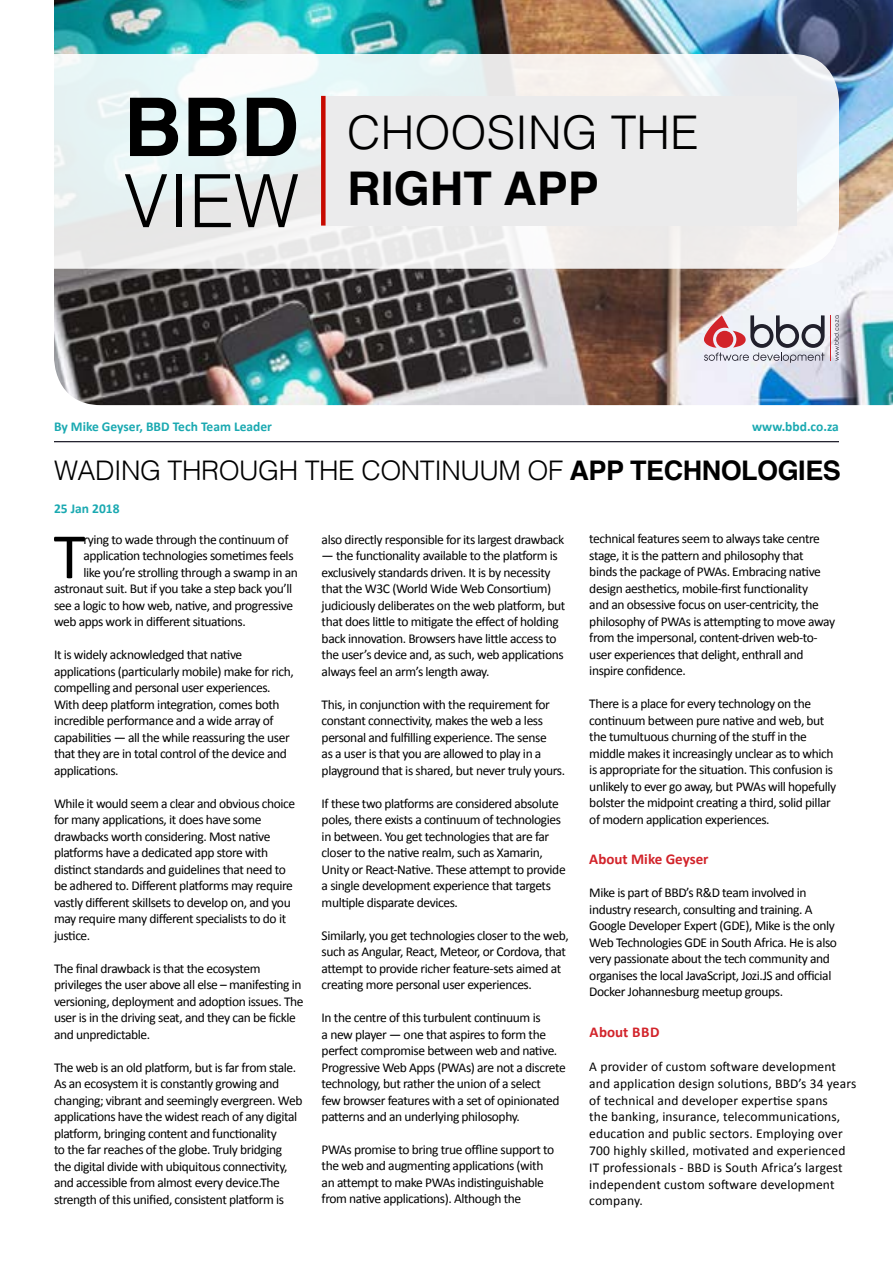
<style>
.page{position:relative;width:893px;height:1263px;background:#fff}
.page>*{position:absolute;margin:0;border:0;box-sizing:border-box;transform-origin:0 0}
.t1{font:700 81px "Helvetica";color:#000}
.t2{font:300 73.5px "Helvetica";color:#000}
.t3{font:65.55px "Calibri";color:#000}
.t4{font:300 46.5px "Helvetica";color:#000}
.t5{font:700 46.5px "Helvetica";color:#000}
.t6{font:300 27px "Helvetica";letter-spacing:-.02em;color:#000}
.t7{font:700 15px "Calibri";color:#d2232a}
.t8{font:13.5px/16.5px "Calibri";letter-spacing:-.03em;color:#000}
.t9{font:13.5px/16.8px "Calibri";letter-spacing:.01em;color:#000}
.t10{font:700 13.5px "Calibri";color:#1aa9b1}
.t11{font:5.85px "BBD Nue Font";color:#21202c}
.s1{font-weight:700}
</style>
<div class="page">
<img style="left:54px;top:0;width:839px;height:405px">
<hr style="left:54px;top:441px;width:785px;height:1px;background:#21202c">
<svg style="left:54px;top:54px;width:785px;height:215px"></svg>
<div style="left:326px;top:96px;width:471px;height:130px;background:#ebebec"></div>
<div style="left:321px;top:96px;width:5px;height:130px;background:#c70a00"></div>
<svg style="left:704px;top:315px;width:121px;height:48px"></svg>
<hr style="left:830px;top:315px;width:1px;height:46px;background:#d2232a">
<h1 class="t1" style="left:124px;top:62px;width:177px">BBD</h1>
<h2 class="t2" style="left:124px;top:138px;width:177px">VIEW</h2>
<h3 class="t4" style="left:347px;top:93px;width:353px">CHOOSING THE</h3>
<h3 class="t5" style="left:347px;top:151px;width:253px">RIGHT APP</h3>
<p class="t11" style="left:833px;top:361px;width:47px;rotate:-90deg">www.bbd.co.za</p>
<p class="t10" style="left:54px;top:418px;width:220px">By Mike Geyser, BBD Tech Team Leader</p>
<p class="t10" style="left:752px;top:418px;width:88px">www.bbd.co.za</p>
<h3 class="t6" style="left:54px;top:447px;width:788px">WADING THROUGH THE CONTINUUM OF <span class="s1">APP TECHNOLOGIES</span></h3>
<p class="t10" style="left:54px;top:500px;width:67px">25 Jan 2018</p>
<h3 class="t3" style="left:54px;top:516px;width:33px">T</h3>
<p class="t8" style="left:83px;top:530px;width:206px">rying to wade through the continuum of</p>
<p class="t8" style="left:83px;top:547px;width:212px">application technologies sometimes feels</p>
<p class="t8" style="left:83px;top:563px;width:216px">like you’re strolling through a swamp in an</p>
<p class="t8" style="left:54px;top:580px;width:240px">astronaut suit. But if you take a step back you’ll</p>
<p class="t8" style="left:54px;top:596px;width:241px">see a logic to how web, native, and progressive</p>
<p class="t8" style="left:54px;top:613px;width:193px">web apps work in different situations.</p>
<p class="t8" style="left:54px;top:646px;width:241px">It is widely acknowledged that native applications (particularly mobile) make for rich, compelling and personal user experiences.<br>With deep platform integration, comes both incredible performance and a wide array of capabilities — all the while reassuring the user that they are in total control of the device and applications.</p>
<p class="t8" style="left:54px;top:794px;width:243px">While it would seem a clear and obvious choice for many applications, it does have some drawbacks worth considering. Most native platforms have a dedicated app store with distinct standards and guidelines that need to be adhered to. Different platforms may require vastly different skillsets to develop on, and you may require many different specialists to do it justice.</p>
<p class="t8" style="left:54px;top:959px;width:251px">The final drawback is that the ecosystem privileges the user above all else – manifesting in versioning, deployment and adoption issues. The user is in the driving seat, and they can be fickle and unpredictable.</p>
<p class="t8" style="left:54px;top:1058px;width:250px">The web is an old platform, but is far from stale.<br>As an ecosystem it is constantly growing and changing; vibrant and seemingly evergreen. Web applications have the widest reach of any digital platform, bringing content and functionality<br>to the far reaches of the globe. Truly bridging the digital divide with ubiquitous connectivity, and accessible from almost every device.The strength of this unified, consistent platform is</p>
<p class="t8" style="left:322px;top:530px;width:244px">also directly responsible for its largest drawback</p>
<p class="t8" style="left:322px;top:547px;width:245px">— the functionality available to the platform is exclusively standards driven. It is by necessity that the W3C (World Wide Web Consortium) judiciously deliberates on the web platform, but that does little to mitigate the effect of holding back innovation. Browsers have little access to the user’s device and, as such, web applications always feel an arm’s length away.</p>
<p class="t8" style="left:322px;top:695px;width:245px">This, in conjunction with the requirement for constant connectivity, makes the web a less personal and fulfilling experience. The sense<br>as a user is that you are allowed to play in a playground that is shared, but never truly yours.</p>
<p class="t8" style="left:322px;top:794px;width:246px">If these two platforms are considered absolute poles, there exists a continuum of technologies in between. You get technologies that are far closer to the native realm, such as Xamarin, Unity or React-Native. These attempt to provide a single development experience that targets multiple disparate devices.</p>
<p class="t8" style="left:322px;top:926px;width:249px">Similarly, you get technologies closer to the web, such as Angular, React, Meteor, or Cordova, that attempt to provide richer feature-sets aimed at creating more personal user experiences.</p>
<p class="t8" style="left:322px;top:1009px;width:246px">In the centre of this turbulent continuum is<br>a new player — one that aspires to form the perfect compromise between web and native.<br>Progressive Web Apps (PWAs) are not a discrete technology, but rather the union of a select<br>few browser features with a set of opinionated patterns and an underlying philosophy.</p>
<p class="t8" style="left:322px;top:1140px;width:234px">PWAs promise to bring true offline support to the web and augmenting applications (with an attempt to make PWAs indistinguishable from native applications). Although the</p>
<p class="t8" style="left:589px;top:530px;width:247px">technical features seem to always take centre stage, it is the pattern and philosophy that<br>binds the package of PWAs. Embracing native design aesthetics, mobile-first functionality<br>and an obsessive focus on user-centricity, the philosophy of PWAs is attempting to move away from the impersonal, content-driven web-to&shy;user experiences that delight, enthrall and inspire confidence.</p>
<p class="t8" style="left:589px;top:695px;width:248px">There is a place for every technology on the continuum between pure native and web, but the tumultuous churning of the stuff in the middle makes it increasingly unclear as to which is appropriate for the situation. This confusion is unlikely to ever go away, but PWAs will hopefully bolster the midpoint creating a third, solid pillar of modern application experiences.</p>
<p class="t7" style="left:589px;top:850px;width:121px">About Mike Geyser</p>
<p class="t8" style="left:589px;top:884px;width:249px">Mike is part of BBD’s R&amp;D team involved in industry research, consulting and training. A Google Developer Expert (GDE), Mike is the only Web Technologies GDE in South Africa. He is also very passionate about the tech community and organises the local JavaScript, Jozi.JS and official Docker Johannesburg meetup groups.</p>
<p class="t7" style="left:590px;top:1023px;width:71px">About BBD</p>
<p class="t9" style="left:589px;top:1057px;width:268px">A provider of custom software development and application design solutions, BBD’s 34 years of technical and developer expertise spans<br>the banking, insurance, telecommunications, education and public sectors. Employing over 700 highly skilled, motivated and experienced IT professionals - BBD is South Africa’s largest independent custom software development company.</p>
</div>
